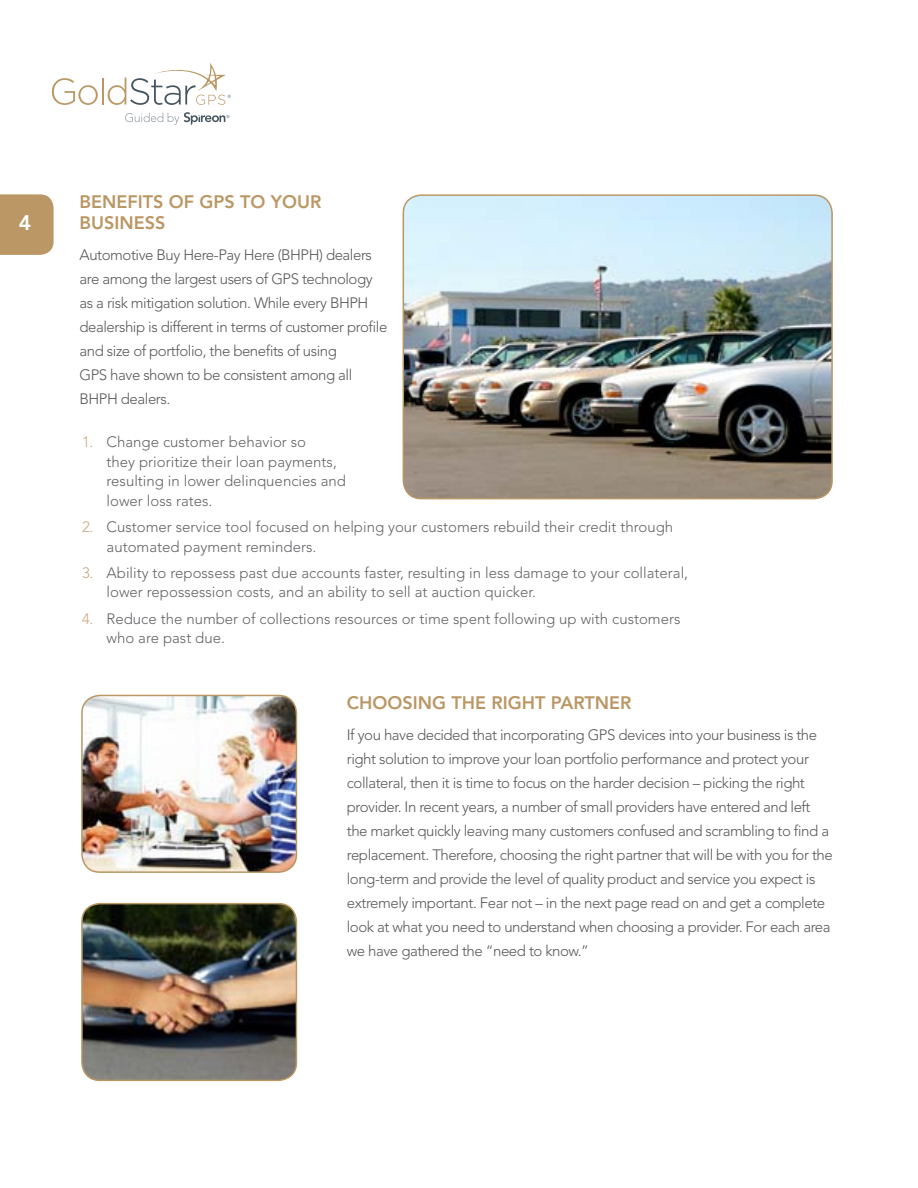
<style>
.page{position:relative;width:918px;height:1188px;background:#fff}
.page>*{position:absolute;margin:0;border:0;box-sizing:border-box;transform-origin:0 0}
.t1{font:800 21px "Avenir LT Std";color:#fff}
.t2{font:800 18px/21px "Avenir LT Std";color:#ba9764}
.t3{font:300 15px/24px "Avenir LT Std";letter-spacing:-.03em;color:#58595b}
.t4{font:300 15px/19.5px "Avenir LT Std";color:#636466}
.s1{color:#c6a87d}
</style>
<div class="page">
<div style="left:0;top:194px;width:54px;height:61px;background:#ba9764"></div>
<svg style="left:52px;top:78px;width:46px;height:27px"></svg>
<hr style="left:102px;top:78px;width:2px;height:26px;background:#ba9764">
<svg style="left:125px;top:112px;width:105px;height:13px"></svg>
<svg style="left:108px;top:63px;width:123px;height:42px"></svg>
<img style="left:403px;top:197px;width:429px;height:302px">
<div style="left:403px;top:194px;width:430px;height:305px;border:2px solid #ba9764;border-radius:18px"></div>
<img style="left:82px;top:904px;width:214px;height:176px">
<div style="left:81px;top:903px;width:216px;height:178px;border:2px solid #ba9764;border-radius:18px"></div>
<img style="left:82px;top:695px;width:214px;height:177px">
<div style="left:81px;top:695px;width:216px;height:178px;border:2px solid #ba9764;border-radius:18px"></div>
<h1 class="t1" style="left:19px;top:210px;width:14px">4</h1>
<p class="t2" style="left:80px;top:191px;width:243px">BENEFITS OF GPS TO YOUR<br>BUSINESS</p>
<p class="t3" style="left:80px;top:243px;width:309px">Automotive Buy Here-Pay Here (BHPH) dealers are among the largest users of GPS technology as a risk mitigation solution. While every BHPH dealership is different in terms of customer profile and size of portfolio, the benefits of using<br>GPS have shown to be consistent among all BHPH dealers.</p>
<p class="t4" style="left:107px;top:432px;width:241px;text-indent:-24px"><span class="s1">1.</span> Change customer behavior so<br>they prioritize their loan payments, resulting in lower delinquencies and lower loss rates.</p>
<p class="t4" style="left:107px;top:517px;width:568px;text-indent:-24px"><span class="s1">2.</span> Customer service tool focused on helping your customers rebuild their credit through automated payment reminders.</p>
<p class="t4" style="left:107px;top:563px;width:583px;text-indent:-24px"><span class="s1">3.</span> Ability to repossess past due accounts faster, resulting in less damage to your collateral, lower repossession costs, and an ability to sell at auction quicker.</p>
<p class="t4" style="left:107px;top:609px;width:575px;text-indent:-24px"><span class="s1">4.</span> Reduce the number of collections resources or time spent following up with customers who are past due.</p>
<p class="t2" style="left:347px;top:692px;width:286px">CHOOSING THE RIGHT PARTNER</p>
<p class="t3" style="left:347px;top:722px;width:488px">If you have decided that incorporating GPS devices into your business is the right solution to improve your loan portfolio performance and protect your collateral, then it is time to focus on the harder decision – picking the right provider. In recent years, a number of small providers have entered and left the market quickly leaving many customers confused and scrambling to find a replacement. Therefore, choosing the right partner that will be with you for the long-term and provide the level of quality product and service you expect is extremely important. Fear not – in the next page read on and get a complete look at what you need to understand when choosing a provider. For each area we have gathered the “need to know.”</p>
</div>
